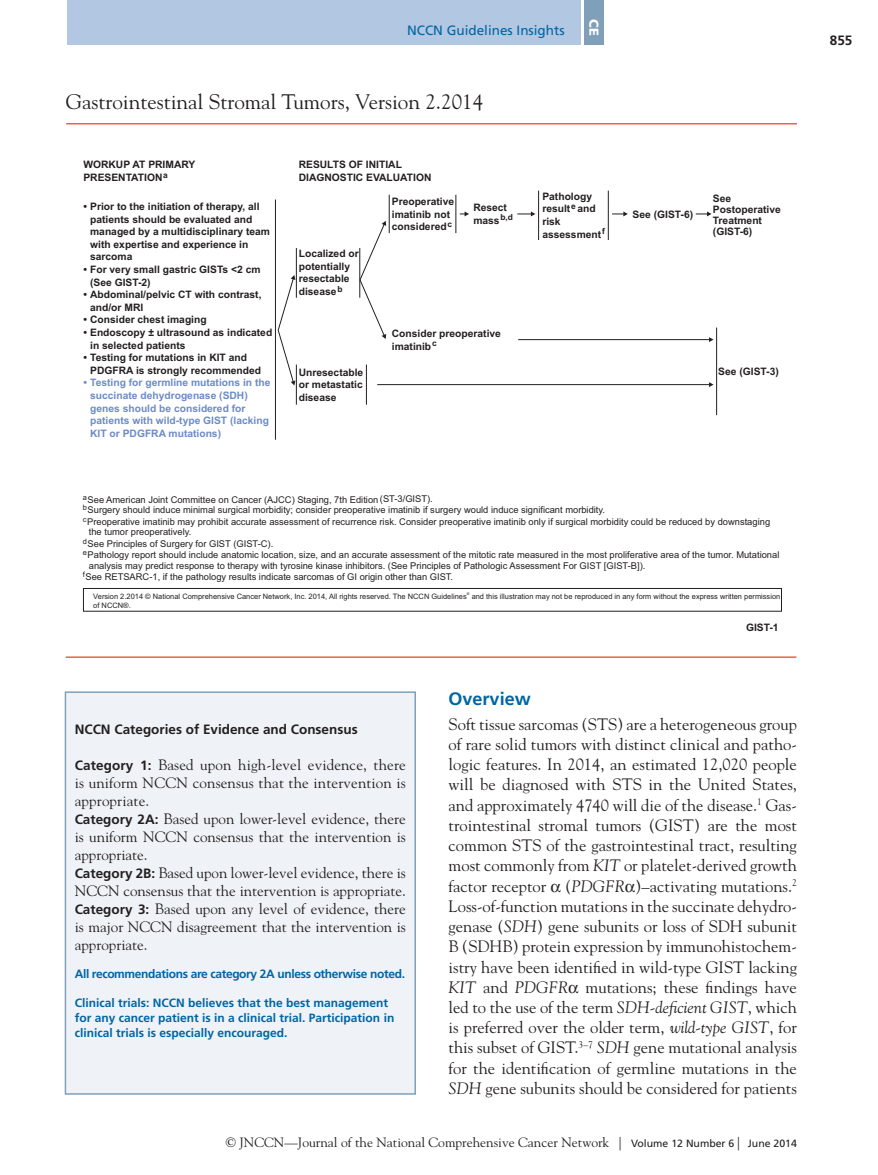
<style>
.page{position:relative;width:878px;height:1175px;background:#fff}
.page>*{position:absolute;margin:0;border:0;box-sizing:border-box;transform-origin:0 0}
.t1{font:21px "Goudy Std";color:#231f20}
.t2{font:700 18px "Frutiger LT Std";color:#0065a4}
.TXT__flush{font:16.5px/20.2px "Goudy Std";color:#231f20;text-align:justify}
.CATCON_LEVELS{font:15px/18px "Goudy Std";color:#231f20;text-align:justify}
.t3{font:13.5px "Goudy Std";color:#231f20}
.CATCON_SH{font:700 13.5px "Frutiger LT Std";color:#231f20}
.t4{font:13.5px "Frutiger LT Std";color:#0065a4}
.t5{font:900 12.9px "Frutiger LT Std";color:#fff}
.CATCON_RECOM{font:700 12px/15px "Frutiger LT Std";color:#0065a4}
.CATCON_RECOM-2{font:700 12px "Frutiger LT Std";letter-spacing:-.03em;color:#0065a4}
.t6{font:700 10.2px/12.6px "Arial";color:#231f20}
.t7{font:700 10.2px/12.6px "Arial";color:#6c8bc6}
.t8{font:9.3px/11.1px "Arial";color:#231f20}
.t9{font:700 8.4px "Arial";color:#231f20}
.t10{font:7.5px/9.1px "Arial";color:#231f20}
.t11{font:3.75px "Arial";color:#231f20}
.s1{font-family:"Frutiger LT Std";font-weight:700;font-size:13.5px}
.s2{font-style:italic}
.s3{font-family:"Frutiger LT Std";font-size:10.5px}
</style>
<div class="page">
<hr style="left:66px;top:123px;width:730px;height:1px;background:#ed633e">
<hr style="left:66px;top:656px;width:730px;height:2px;background:#ed633e">
<div style="left:67px;top:0;width:513px;height:45px;background:#b2c7e2"></div>
<div style="left:584px;top:0;width:19px;height:45px;background:#80a0b9"></div>
<div style="left:65px;top:691px;width:351px;height:403px;background:#eff3f7;border:2px solid #80a0b9"></div>
<hr style="left:275px;top:199px;width:1px;height:241px;background:#231f20">
<svg style="left:277px;top:275px;width:18px;height:110px"></svg>
<hr style="left:377px;top:384px;width:332px;height:1px;background:#231f20">
<svg style="left:709px;top:382px;width:4px;height:5px"></svg>
<svg style="left:360px;top:221px;width:26px;height:118px"></svg>
<hr style="left:455px;top:195px;width:1px;height:38px;background:#231f20">
<hr style="left:389px;top:195px;width:1px;height:38px;background:#231f20">
<svg style="left:460px;top:211px;width:9px;height:5px"></svg>
<hr style="left:366px;top:364px;width:1px;height:41px;background:#231f20">
<hr style="left:296px;top:364px;width:1px;height:41px;background:#231f20">
<hr style="left:359px;top:248px;width:1px;height:50px;background:#231f20">
<hr style="left:296px;top:248px;width:1px;height:50px;background:#231f20">
<svg style="left:517px;top:211px;width:18px;height:5px"></svg>
<svg style="left:695px;top:211px;width:16px;height:5px"></svg>
<hr style="left:608px;top:191px;width:1px;height:49px;background:#231f20">
<hr style="left:538px;top:191px;width:1px;height:49px;background:#231f20">
<hr style="left:518px;top:339px;width:191px;height:1px;background:#231f20">
<svg style="left:709px;top:337px;width:4px;height:5px"></svg>
<hr style="left:716px;top:327px;width:1px;height:88px;background:#231f20">
<svg style="left:612px;top:211px;width:15px;height:5px"></svg>
<div style="left:83px;top:588px;width:699px;height:23px;border:1px solid #231f20"></div>
<p class="t4" style="left:407px;top:23px;width:159px">NCCN Guidelines Insights</p>
<p class="t5" style="left:601px;top:19px;width:18px;rotate:90deg">CE</p>
<p class="t1" style="left:66px;top:89px;width:419px">Gastrointestinal Stromal Tumors, Version 2.2014</p>
<p class="t6" style="left:83px;top:159px;width:113px">WORKUP AT PRIMARY<br>PRESENTATION<sup>a</sup></p>
<p class="t6" style="left:83px;top:200px;width:178px">• Prior to the initiation of therapy, all</p>
<p class="t6" style="left:90px;top:213px;width:181px">patients should be evaluated and managed by a multidisciplinary team with expertise and experience in sarcoma</p>
<p class="t6" style="left:83px;top:263px;width:178px">• For very small gastric GISTs &lt;2 cm</p>
<p class="t6" style="left:90px;top:301px;width:55px">and/or MRI</p>
<p class="t6" style="left:90px;top:339px;width:97px">in selected patients</p>
<p class="t6" style="left:90px;top:364px;width:172px">PDGFRA is strongly recommended</p>
<p class="t6" style="left:90px;top:276px;width:62px">(See GIST-2)</p>
<p class="t6" style="left:83px;top:288px;width:179px">• Abdominal/pelvic CT with contrast,</p>
<p class="t6" style="left:83px;top:314px;width:125px">• Consider chest imaging</p>
<p class="t6" style="left:83px;top:326px;width:190px">• Endoscopy ± ultrasound as indicated</p>
<p class="t6" style="left:83px;top:351px;width:165px">• Testing for mutations in KIT and</p>
<p class="t7" style="left:90px;top:377px;width:182px;text-indent:-7px">• Testing for germline mutations in the succinate dehydrogenase (SDH) genes should be considered for patients with wild-type GIST (lacking KIT or PDGFRA mutations)</p>
<p class="t6" style="left:299px;top:159px;width:134px">RESULTS OF INITIAL<br>DIAGNOSTIC EVALUATION</p>
<p class="t6" style="left:299px;top:248px;width:61px">Localized or potentially resectable disease<sup>b</sup></p>
<p class="t6" style="left:299px;top:366px;width:66px;text-align:justify">Unresectable or metastatic disease</p>
<p class="t6" style="left:392px;top:195px;width:64px">Preoperative imatinib not considered<sup>c</sup></p>
<p class="t6" style="left:473px;top:202px;width:41px">Resect mass<sup>b,d</sup></p>
<p class="t6" style="left:392px;top:327px;width:111px">Consider preoperative imatinib<sup>c</sup></p>
<p class="t6" style="left:542px;top:190px;width:60px">Pathology result and risk assessment</p>
<p class="t9" style="left:571px;top:200px;width:6px">e</p>
<p class="t9" style="left:602px;top:226px;width:4px">f</p>
<p class="t6" style="left:632px;top:209px;width:62px">See (GIST-6)</p>
<p class="t6" style="left:713px;top:193px;width:69px;line-height:11.2px">See<br>Postoperative<br>Treatment (GIST-6)</p>
<p class="t6" style="left:718px;top:365px;width:62px">See (GIST-3)</p>
<p class="t8" style="left:87px;top:494px;width:684px;text-indent:-4px"><sup>a</sup>See American Joint Committee on Cancer (AJCC) Staging, 7th Edition (ST-3/GIST).<br>Surgery should induce minimal surgical morbidity; consider preoperative imatinib if surgery would induce significant morbidity.<br>Preoperative imatinib may prohibit accurate assessment of recurrence risk. Consider preoperative imatinib only if surgical morbidity could be reduced by downstaging</p>
<p class="t8" style="left:88px;top:526px;width:693px">the tumor preoperatively.<br>See Principles of Surgery for GIST (GIST-C).<br>Pathology report should include anatomic location, size, and an accurate assessment of the mitotic rate measured in the most proliferative area of the tumor. Mutational</p>
<p class="t8" style="left:85px;top:559px;width:561px;line-height:11.6px;text-indent:3px">analysis may predict response to therapy with tyrosine kinase inhibitors. (See Principles of Pathologic Assessment For GIST [GIST-B]).<br>See RETSARC-1, if the pathology results indicate sarcomas of GI origin other than GIST.</p>
<p class="t10" style="left:83px;top:502px;width:6px;line-height:11.6px">b c</p>
<p class="t10" style="left:83px;top:548px;width:6px">e</p>
<p class="t10" style="left:83px;top:570px;width:4px">f</p>
<p class="t10" style="left:83px;top:536px;width:6px">d</p>
<p class="t11" style="left:467px;top:591px;width:4px">®</p>
<p class="t10" style="left:93px;top:591px;width:688px">Version 2.2014 © National Comprehensive Cancer Network, Inc. 2014, All rights reserved. The NCCN Guidelines and this illustration may not be reproduced in any form without the express written permission of NCCN®.</p>
<p class="CATCON_SH" style="left:75px;top:721px;width:284px">NCCN Categories of Evidence and Consensus</p>
<p class="CATCON_LEVELS" style="left:75px;top:755px;width:333px"><span class="s1">Category 1:</span> Based upon high-level evidence, there is uniform NCCN consensus that the intervention is appropriate.</p>
<p class="CATCON_LEVELS" style="left:75px;top:809px;width:333px"><span class="s1">Category 2A:</span> Based upon lower-level evidence, there is uniform NCCN consensus that the intervention is appropriate.</p>
<p class="CATCON_LEVELS" style="left:75px;top:863px;width:333px"><span class="s1">Category 2B:</span> Based upon lower-level evidence, there is<br>NCCN consensus that the intervention is appropriate.</p>
<p class="CATCON_LEVELS" style="left:75px;top:899px;width:333px"><span class="s1">Category 3:</span> Based upon any level of evidence, there is major NCCN disagreement that the intervention is appropriate.</p>
<p class="CATCON_RECOM-2" style="left:75px;top:967px;width:332px">All recommendations are category 2A unless otherwise noted.</p>
<p class="CATCON_RECOM" style="left:75px;top:995px;width:321px">Clinical trials: NCCN believes that the best management for any cancer patient is in a clinical trial. Participation in clinical trials is especially encouraged.</p>
<p class="t6" style="left:746px;top:621px;width:34px">GIST-1</p>
<h1 class="t2" style="left:448px;top:688px;width:84px">Overview</h1>
<p class="TXT__flush" style="left:448px;top:713px;width:350px">Soft tissue sarcomas (STS) are a heterogeneous group of rare solid tumors with distinct clinical and patho&shy;logic features. In 2014, an estimated 12,020 people will be diagnosed with STS in the United States, and approximately 4740 will die of the disease.<sup>1</sup> Gas&shy;trointestinal stromal tumors (GIST) are the most common STS of the gastrointestinal tract, resulting most commonly from <span class="s2">KIT</span> or platelet-derived growth factor receptor (<span class="s2">PDGFR</span> )–activating mutations.<sup>2<br></sup>Loss-of-function mutations in the succinate dehydro&shy;genase (<span class="s2">SDH</span>) gene subunits or loss of SDH subunit B (SDHB) protein expression by immunohistochem&shy;istry have been identified in wild-type GIST lacking <span class="s2">KIT</span> and <span class="s2">PDGFR</span> mutations; these findings have led to the use of the term <span class="s2">SDH-deficient GIST</span>, which is preferred over the older term, <span class="s2">wild-type GIST</span>, for this subset of GIST.<sup>3–7</sup> <span class="s2">SDH</span> gene mutational analysis for the identification of germline mutations in the <span class="s2">SDH</span> gene subunits should be considered for patients</p>
<p class="t3" style="left:226px;top:1134px;width:572px">© JNCCN—Journal of the National Comprehensive Cancer Network | <span class="s3">Volume 12 Number 6</span>| <span class="s3">June 2014</span></p>
<p class="CATCON_SH" style="left:829px;top:32px;width:24px">855</p>
</div>
